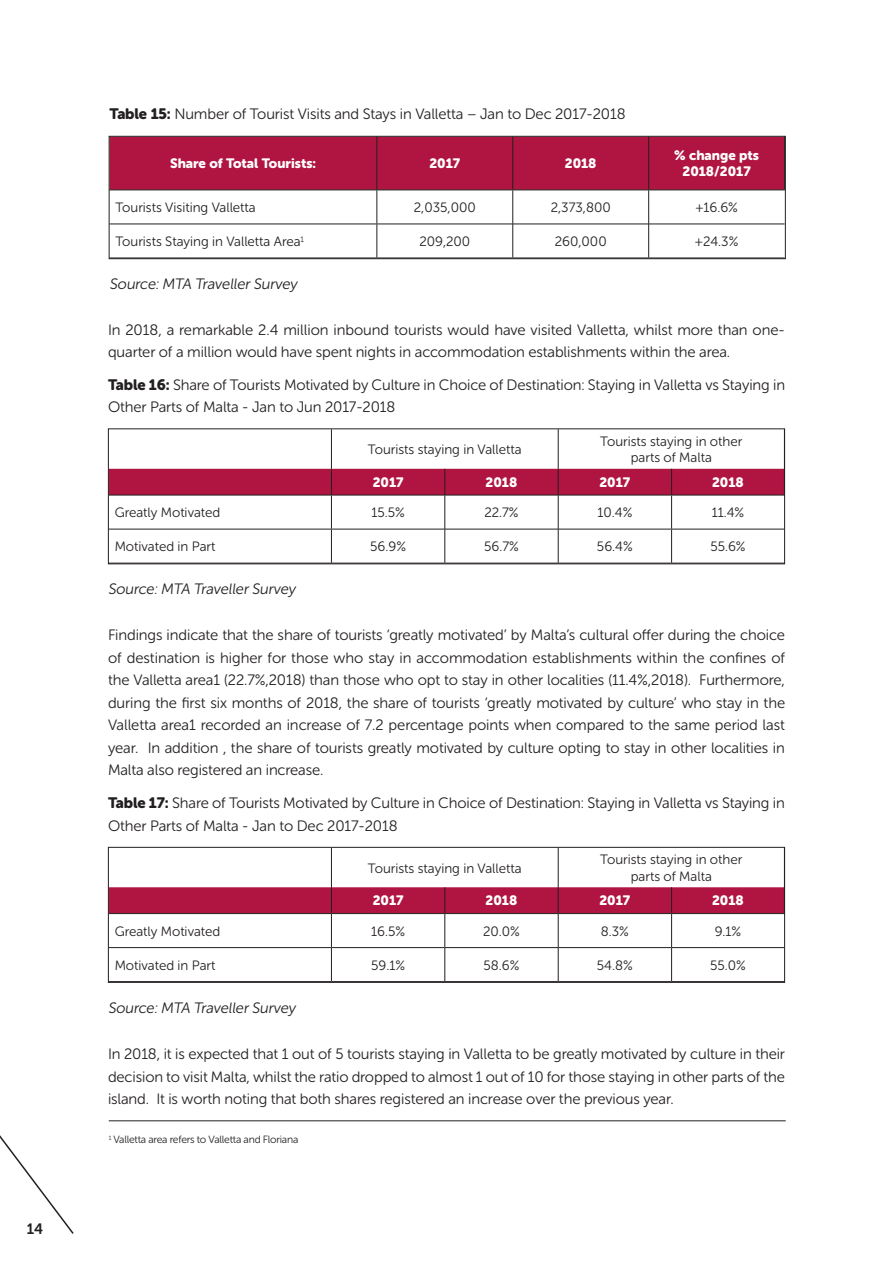
<style>
.page{position:relative;width:893px;height:1263px;background:#fff}
.page>*{position:absolute;margin:0;border:0;box-sizing:border-box;transform-origin:0 0}
.t1{font:15px/22.5px "Museo Sans Rounded 300";letter-spacing:-.01em;color:#231f20}
.t2{font:15px "Museo Sans Rounded 700";color:#231f20}
.t3{font:13.5px/16.2px "Museo Sans Rounded 300";color:#231f20;text-align:center}
.t4{font:13.5px/16.2px "Museo Sans Rounded 900";color:#fff;text-align:center}
.t5{font:10.5px "Museo Sans Rounded 300";letter-spacing:-.02em;color:#231f20}
.s1{font-family:"Museo Sans Rounded 900"}
</style>
<div class="page">
<svg style="left:0;top:1135px;width:74px;height:99px"></svg>
<svg style="left:110px;top:914px;width:673px;height:67px"></svg>
<hr style="left:109px;top:913px;width:222px;height:1px;background:#231f20">
<hr style="left:331px;top:913px;width:114px;height:1px;background:#231f20">
<hr style="left:445px;top:913px;width:113px;height:1px;background:#231f20">
<hr style="left:558px;top:913px;width:114px;height:1px;background:#231f20">
<hr style="left:109px;top:947px;width:222px;height:1px;background:#231f20">
<hr style="left:331px;top:947px;width:114px;height:1px;background:#231f20">
<hr style="left:445px;top:947px;width:113px;height:1px;background:#231f20">
<hr style="left:558px;top:947px;width:114px;height:1px;background:#231f20">
<hr style="left:445px;top:913px;width:1px;height:34px;background:#231f20">
<hr style="left:445px;top:947px;width:1px;height:34px;background:#231f20">
<hr style="left:558px;top:848px;width:1px;height:39px;background:#231f20">
<hr style="left:558px;top:913px;width:1px;height:34px;background:#231f20">
<hr style="left:558px;top:947px;width:1px;height:34px;background:#231f20">
<hr style="left:671px;top:914px;width:1px;height:33px;background:#231f20">
<hr style="left:671px;top:948px;width:1px;height:33px;background:#231f20">
<hr style="left:672px;top:913px;width:113px;height:1px;background:#231f20">
<hr style="left:672px;top:947px;width:112px;height:1px;background:#231f20">
<hr style="left:331px;top:848px;width:1px;height:39px;background:#231f20">
<hr style="left:331px;top:914px;width:1px;height:33px;background:#231f20">
<hr style="left:331px;top:948px;width:1px;height:33px;background:#231f20">
<div style="left:110px;top:887px;width:673px;height:26px;background:#b01542"></div>
<div style="left:108px;top:847px;width:677px;height:136px;border:1px solid #231f20"></div>
<svg style="left:110px;top:496px;width:673px;height:66px"></svg>
<hr style="left:109px;top:495px;width:222px;height:1px;background:#231f20">
<hr style="left:331px;top:495px;width:114px;height:1px;background:#231f20">
<hr style="left:445px;top:495px;width:113px;height:1px;background:#231f20">
<hr style="left:558px;top:495px;width:114px;height:1px;background:#231f20">
<hr style="left:109px;top:529px;width:222px;height:1px;background:#231f20">
<hr style="left:331px;top:529px;width:114px;height:1px;background:#231f20">
<hr style="left:445px;top:529px;width:113px;height:1px;background:#231f20">
<hr style="left:558px;top:529px;width:114px;height:1px;background:#231f20">
<hr style="left:445px;top:495px;width:1px;height:34px;background:#231f20">
<hr style="left:445px;top:529px;width:1px;height:34px;background:#231f20">
<hr style="left:558px;top:429px;width:1px;height:40px;background:#231f20">
<hr style="left:558px;top:495px;width:1px;height:34px;background:#231f20">
<hr style="left:558px;top:529px;width:1px;height:34px;background:#231f20">
<hr style="left:671px;top:495px;width:1px;height:34px;background:#231f20">
<hr style="left:671px;top:529px;width:1px;height:34px;background:#231f20">
<hr style="left:672px;top:495px;width:113px;height:1px;background:#231f20">
<hr style="left:672px;top:529px;width:112px;height:1px;background:#231f20">
<hr style="left:331px;top:429px;width:1px;height:40px;background:#231f20">
<hr style="left:331px;top:495px;width:1px;height:34px;background:#231f20">
<hr style="left:331px;top:529px;width:1px;height:34px;background:#231f20">
<div style="left:110px;top:469px;width:673px;height:26px;background:#b01542"></div>
<div style="left:108px;top:428px;width:677px;height:136px;border:1px solid #231f20"></div>
<hr style="left:109px;top:1120px;width:677px;height:1px;background:#231f20">
<div style="left:111px;top:138px;width:673px;height:52px;background:#b01542"></div>
<svg style="left:111px;top:191px;width:673px;height:66px"></svg>
<hr style="left:110px;top:224px;width:267px;height:1px;background:#231f20">
<hr style="left:377px;top:224px;width:136px;height:1px;background:#231f20">
<hr style="left:513px;top:224px;width:135px;height:1px;background:#231f20">
<hr style="left:649px;top:224px;width:136px;height:1px;background:#231f20">
<hr style="left:512px;top:137px;width:1px;height:53px;background:#231f20">
<hr style="left:512px;top:190px;width:1px;height:34px;background:#231f20">
<hr style="left:512px;top:224px;width:1px;height:34px;background:#231f20">
<hr style="left:648px;top:137px;width:1px;height:53px;background:#231f20">
<hr style="left:648px;top:190px;width:1px;height:34px;background:#231f20">
<hr style="left:648px;top:224px;width:1px;height:34px;background:#231f20">
<hr style="left:110px;top:190px;width:267px;height:1px;background:#231f20">
<hr style="left:377px;top:190px;width:136px;height:1px;background:#231f20">
<hr style="left:513px;top:190px;width:136px;height:1px;background:#231f20">
<hr style="left:649px;top:190px;width:136px;height:1px;background:#231f20">
<hr style="left:376px;top:137px;width:1px;height:53px;background:#231f20">
<hr style="left:376px;top:190px;width:1px;height:34px;background:#231f20">
<hr style="left:376px;top:224px;width:1px;height:34px;background:#231f20">
<div style="left:109px;top:136px;width:677px;height:123px;border:1px solid #231f20"></div>
<p class="t2" style="left:27px;top:1220px;width:18px">14</p>
<p class="t1" style="left:110px;top:103px;width:518px"><span class="s1">Table 15:</span> Number of Tourist Visits and Stays in Valletta – Jan to Dec 2017-2018</p>
<p class="t4" style="left:170px;top:156px;width:147px">Share of Total Tourists:</p>
<p class="t4" style="left:429px;top:156px;width:32px">2017</p>
<p class="t4" style="left:565px;top:156px;width:33px">2018</p>
<p class="t4" style="left:674px;top:147px;width:86px">% change pts<br>2018/2017</p>
<p class="t3" style="left:116px;top:199px;width:142px">Tourists Visiting Valletta</p>
<p class="t3" style="left:414px;top:199px;width:63px">2,035,000</p>
<p class="t3" style="left:551px;top:199px;width:62px">2,373,800</p>
<p class="t3" style="left:695px;top:199px;width:44px">+16.6%</p>
<p class="t3" style="left:116px;top:233px;width:190px">Tourists Staying in Valletta Area<sup>1</sup></p>
<p class="t3" style="left:419px;top:233px;width:52px">209,200</p>
<p class="t3" style="left:555px;top:233px;width:53px">260,000</p>
<p class="t3" style="left:695px;top:233px;width:45px">+24.3%</p>
<p class="t1" style="left:110px;top:273px;width:189px">Source: MTA Traveller Survey</p>
<p class="t1" style="left:108px;top:318px;width:678px">In 2018, a remarkable 2.4 million inbound tourists would have visited Valletta, whilst more than one&shy;quarter of a million would have spent nights in accommodation establishments within the area.</p>
<p class="t1" style="left:108px;top:373px;width:679px"><span class="s1">Table 16:</span> Share of Tourists Motivated by Culture in Choice of Destination: Staying in Valletta vs Staying in<br>Other Parts of Malta - Jan to Jun 2017-2018</p>
<p class="t3" style="left:368px;top:441px;width:155px">Tourists staying in Valletta</p>
<p class="t3" style="left:600px;top:433px;width:144px">Tourists staying in other parts of Malta</p>
<p class="t4" style="left:373px;top:474px;width:32px">2017</p>
<p class="t4" style="left:486px;top:474px;width:33px">2018</p>
<p class="t4" style="left:599px;top:474px;width:32px">2017</p>
<p class="t4" style="left:712px;top:474px;width:33px">2018</p>
<p class="t3" style="left:115px;top:504px;width:107px">Greatly Motivated</p>
<p class="t3" style="left:371px;top:504px;width:35px">15.5%</p>
<p class="t3" style="left:484px;top:504px;width:36px">22.7%</p>
<p class="t3" style="left:597px;top:504px;width:36px">10.4%</p>
<p class="t3" style="left:712px;top:504px;width:34px">11.4%</p>
<p class="t3" style="left:115px;top:538px;width:102px">Motivated in Part</p>
<p class="t3" style="left:370px;top:538px;width:37px">56.9%</p>
<p class="t3" style="left:484px;top:538px;width:36px">56.7%</p>
<p class="t3" style="left:597px;top:538px;width:37px">56.4%</p>
<p class="t3" style="left:710px;top:538px;width:37px">55.6%</p>
<p class="t1" style="left:108px;top:578px;width:189px">Source: MTA Traveller Survey</p>
<p class="t1" style="left:108px;top:624px;width:679px;text-align:justify">Findings indicate that the share of tourists ‘greatly motivated’ by Malta’s cultural offer during the choice of destination is higher for those who stay in accommodation establishments within the confines of the Valletta area1 (22.7%,2018) than those who opt to stay in other localities (11.4%,2018). Furthermore, during the first six months of 2018, the share of tourists ‘greatly motivated by culture’ who stay in the Valletta area1 recorded an increase of 7.2 percentage points when compared to the same period last year. In addition , the share of tourists greatly motivated by culture opting to stay in other localities in Malta also registered an increase.</p>
<p class="t1" style="left:108px;top:792px;width:678px"><span class="s1">Table 17:</span> Share of Tourists Motivated by Culture in Choice of Destination: Staying in Valletta vs Staying in<br>Other Parts of Malta - Jan to Dec 2017-2018</p>
<p class="t3" style="left:368px;top:860px;width:155px">Tourists staying in Valletta</p>
<p class="t3" style="left:600px;top:852px;width:144px">Tourists staying in other parts of Malta</p>
<p class="t4" style="left:373px;top:893px;width:32px">2017</p>
<p class="t4" style="left:486px;top:893px;width:33px">2018</p>
<p class="t4" style="left:599px;top:893px;width:32px">2017</p>
<p class="t4" style="left:712px;top:893px;width:33px">2018</p>
<p class="t3" style="left:115px;top:923px;width:107px">Greatly Motivated</p>
<p class="t3" style="left:371px;top:923px;width:35px">16.5%</p>
<p class="t3" style="left:483px;top:923px;width:38px">20.0%</p>
<p class="t3" style="left:601px;top:923px;width:30px">8.3%</p>
<p class="t3" style="left:715px;top:923px;width:28px">9.1%</p>
<p class="t3" style="left:115px;top:957px;width:102px">Motivated in Part</p>
<p class="t3" style="left:371px;top:957px;width:35px">59.1%</p>
<p class="t3" style="left:483px;top:957px;width:37px">58.6%</p>
<p class="t3" style="left:597px;top:957px;width:37px">54.8%</p>
<p class="t3" style="left:710px;top:957px;width:37px">55.0%</p>
<p class="t1" style="left:108px;top:997px;width:189px">Source: MTA Traveller Survey</p>
<p class="t1" style="left:108px;top:1043px;width:678px;text-align:justify">In 2018, it is expected that 1 out of 5 tourists staying in Valletta to be greatly motivated by culture in their decision to visit Malta, whilst the ratio dropped to almost 1 out of 10 for those staying in other parts of the island. It is worth noting that both shares registered an increase over the previous year.</p>
<p class="t5" style="left:109px;top:1134px;width:191px"><sup>1</sup> Valletta area refers to Valletta and Floriana</p>
</div>
